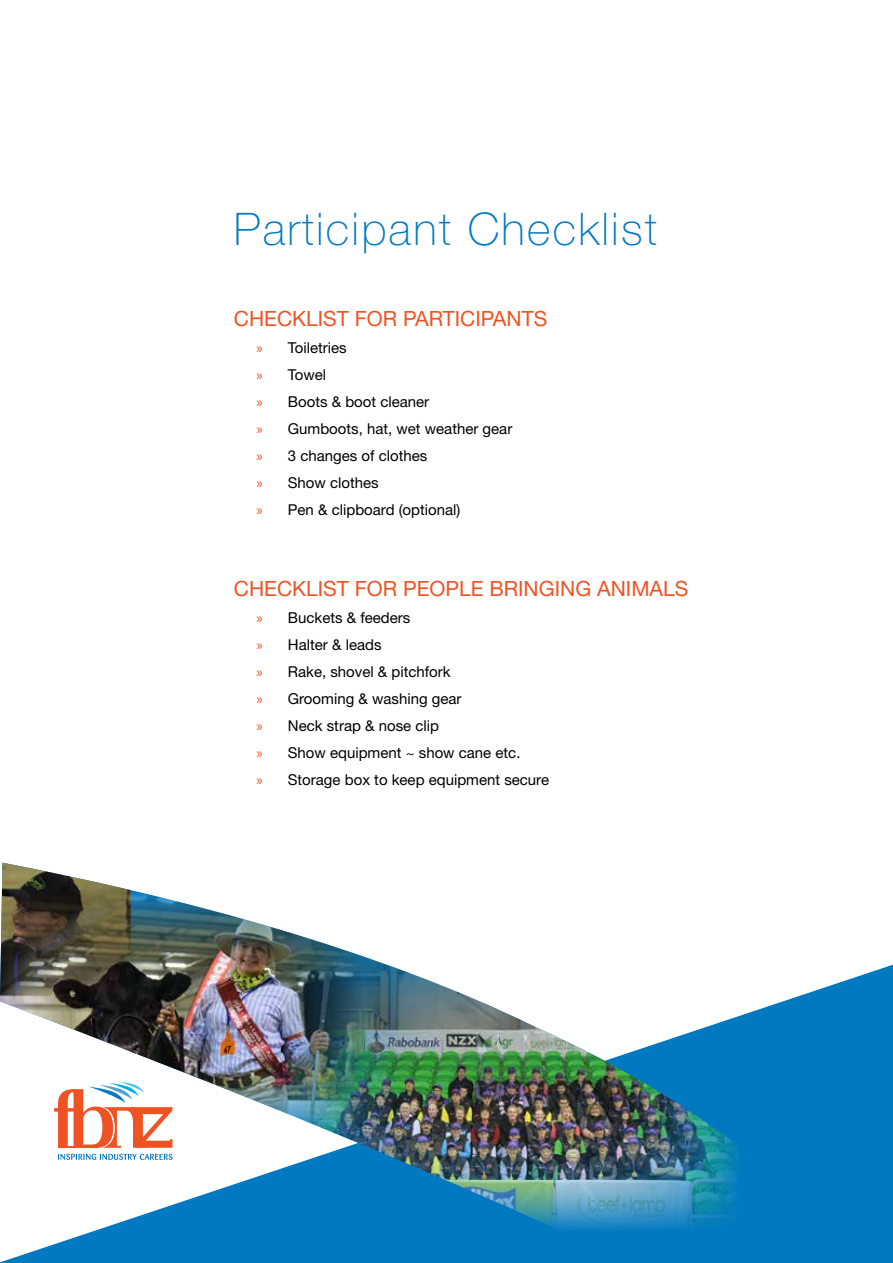
<style>
.page{position:relative;width:893px;height:1263px;background:#fff}
.page>*{position:absolute;margin:0;border:0;box-sizing:border-box;transform-origin:0 0}
.t1{font:100 45px "Helvetica Neue LT Std";letter-spacing:.05em;color:#0079c1}
.t2{font:21px "Helvetica Neue LT Std";color:#f05323}
.t3{font:15px/27px "Helvetica Neue LT Std";color:#000}
.s1{font-family:"Myriad Pro";color:#f05323}
</style>
<div class="page">
<svg style="left:0;top:964px;width:893px;height:299px;fill:#0079c1"></svg>
<img style="left:2px;top:863px;width:128px;height:27px">
<img style="left:297px;top:956px;width:444px;height:275px">
<img style="left:0;top:890px;width:362px;height:246px">
<h1 class="t1" style="left:234px;top:203px;width:424px">Participant Checklist</h1>
<h2 class="t2" style="left:234px;top:306px;width:315px">CHECKLIST FOR PARTICIPANTS</h2>
<p class="t3" style="left:256px;top:334px;width:257px"><span class="s1">»</span> Toiletries<br><span class="s1">»</span> Towel<br><span class="s1">»</span> Boots &amp; boot cleaner<br><span class="s1">»</span> Gumboots, hat, wet weather gear <span class="s1">»</span> 3 changes of clothes<br><span class="s1">»</span> Show clothes<br><span class="s1">»</span> Pen &amp; clipboard (optional)</p>
<h2 class="t2" style="left:234px;top:576px;width:456px">CHECKLIST FOR PEOPLE BRINGING ANIMALS</h2>
<p class="t3" style="left:256px;top:604px;width:294px"><span class="s1">»</span> Buckets &amp; feeders<br><span class="s1">»</span> Halter &amp; leads<br><span class="s1">»</span> Rake, shovel &amp; pitchfork<br><span class="s1">»</span> Grooming &amp; washing gear<br><span class="s1">»</span> Neck strap &amp; nose clip<br><span class="s1">»</span> Show equipment ~ show cane etc.<br><span class="s1">»</span> Storage box to keep equipment secure</p>
</div>
